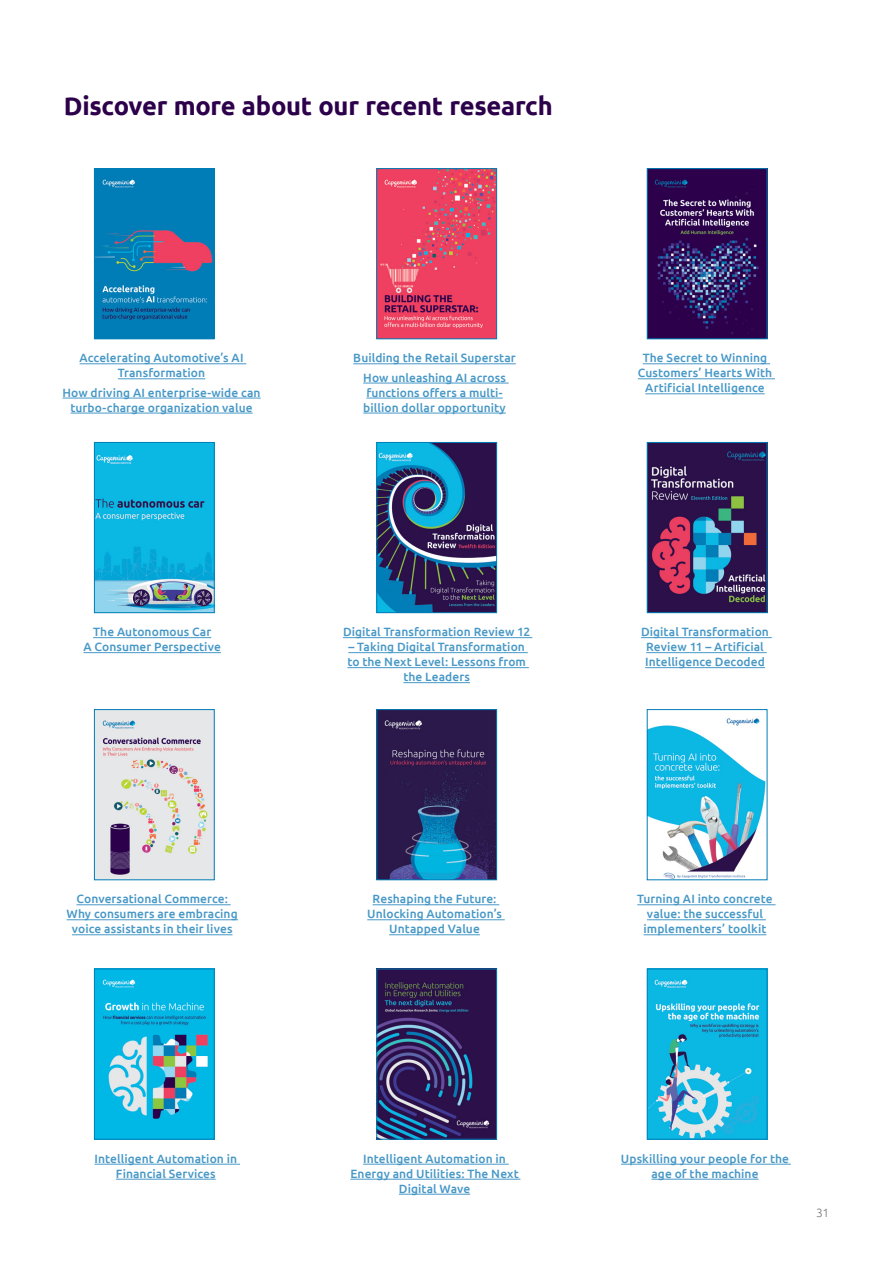
<style>
.page{position:relative;width:893px;height:1263px;background:#fff}
.page>*{position:absolute;margin:0;border:0;box-sizing:border-box;transform-origin:0 0}
.t1{font:700 25.5px "Ubuntu";letter-spacing:-.01em;color:#2c004b}
.t2{font:500 12px/15px "Ubuntu";letter-spacing:.005em;color:#4798c7;text-align:center}
.t3{font:300 12px "Ubuntu";color:#77787b}
</style>
<div class="page">
<img style="left:96px;top:170px;width:116px;height:167px">
<div style="left:94px;top:168px;width:120px;height:171px;border:1px solid #007db7"></div>
<img style="left:96px;top:444px;width:116px;height:167px">
<div style="left:94px;top:442px;width:120px;height:171px;border:1px solid #007db7"></div>
<img style="left:96px;top:711px;width:116px;height:167px">
<div style="left:94px;top:709px;width:120px;height:171px;border:1px solid #007db7"></div>
<img style="left:96px;top:971px;width:116px;height:166px">
<div style="left:94px;top:969px;width:120px;height:170px;border:1px solid #007db7"></div>
<img style="left:379px;top:170px;width:116px;height:167px">
<div style="left:377px;top:168px;width:120px;height:171px;border:1px solid #007db7"></div>
<img style="left:379px;top:444px;width:116px;height:167px">
<div style="left:377px;top:442px;width:120px;height:171px;border:1px solid #007db7"></div>
<img style="left:379px;top:711px;width:116px;height:167px">
<div style="left:377px;top:709px;width:120px;height:171px;border:1px solid #007db7"></div>
<img style="left:379px;top:971px;width:116px;height:166px">
<div style="left:377px;top:969px;width:120px;height:170px;border:1px solid #007db7"></div>
<img style="left:649px;top:170px;width:116px;height:167px">
<div style="left:647px;top:168px;width:120px;height:171px;border:1px solid #007db7"></div>
<img style="left:649px;top:444px;width:116px;height:167px">
<div style="left:647px;top:442px;width:120px;height:171px;border:1px solid #007db7"></div>
<img style="left:649px;top:718px;width:116px;height:160px">
<div style="left:647px;top:709px;width:120px;height:171px;border:1px solid #007db7"></div>
<img style="left:649px;top:971px;width:116px;height:166px">
<div style="left:647px;top:969px;width:120px;height:170px;border:1px solid #007db7"></div>
<hr style="left:80px;top:364px;width:166px;height:1px;background:#4798c7">
<hr style="left:118px;top:379px;width:87px;height:1px;background:#4798c7">
<hr style="left:63px;top:398px;width:198px;height:1px;background:#4798c7">
<hr style="left:71px;top:413px;width:182px;height:1px;background:#4798c7">
<hr style="left:93px;top:637px;width:118px;height:1px;background:#4798c7">
<hr style="left:83px;top:652px;width:138px;height:1px;background:#4798c7">
<hr style="left:77px;top:904px;width:154px;height:1px;background:#4798c7">
<hr style="left:67px;top:919px;width:171px;height:1px;background:#4798c7">
<hr style="left:72px;top:934px;width:160px;height:1px;background:#4798c7">
<hr style="left:94px;top:1164px;width:146px;height:1px;background:#4798c7">
<hr style="left:116px;top:1179px;width:100px;height:1px;background:#4798c7">
<hr style="left:353px;top:364px;width:163px;height:1px;background:#4798c7">
<hr style="left:363px;top:383px;width:146px;height:1px;background:#4798c7">
<hr style="left:366px;top:398px;width:137px;height:1px;background:#4798c7">
<hr style="left:363px;top:413px;width:143px;height:1px;background:#4798c7">
<hr style="left:343px;top:637px;width:189px;height:1px;background:#4798c7">
<hr style="left:348px;top:652px;width:180px;height:1px;background:#4798c7">
<hr style="left:347px;top:667px;width:182px;height:1px;background:#4798c7">
<hr style="left:403px;top:682px;width:67px;height:1px;background:#4798c7">
<hr style="left:373px;top:904px;width:126px;height:1px;background:#4798c7">
<hr style="left:367px;top:919px;width:138px;height:1px;background:#4798c7">
<hr style="left:389px;top:934px;width:91px;height:1px;background:#4798c7">
<hr style="left:363px;top:1164px;width:146px;height:1px;background:#4798c7">
<hr style="left:350px;top:1179px;width:170px;height:1px;background:#4798c7">
<hr style="left:399px;top:1194px;width:71px;height:1px;background:#4798c7">
<hr style="left:643px;top:364px;width:127px;height:1px;background:#4798c7">
<hr style="left:638px;top:379px;width:137px;height:1px;background:#4798c7">
<hr style="left:645px;top:394px;width:120px;height:1px;background:#4798c7">
<hr style="left:641px;top:637px;width:131px;height:1px;background:#4798c7">
<hr style="left:646px;top:652px;width:121px;height:1px;background:#4798c7">
<hr style="left:645px;top:667px;width:120px;height:1px;background:#4798c7">
<hr style="left:637px;top:904px;width:139px;height:1px;background:#4798c7">
<hr style="left:647px;top:919px;width:119px;height:1px;background:#4798c7">
<hr style="left:644px;top:934px;width:122px;height:1px;background:#4798c7">
<hr style="left:621px;top:1164px;width:170px;height:1px;background:#4798c7">
<hr style="left:651px;top:1179px;width:108px;height:1px;background:#4798c7">
<h1 class="t1" style="left:64px;top:91px;width:491px">Discover more about our recent research</h1>
<p class="t2" style="left:80px;top:350px;width:165px">Accelerating Automotive’s AI<br>Transformation</p>
<p class="t2" style="left:63px;top:384px;width:200px">How driving AI enterprise-wide can turbo-charge organization value</p>
<p class="t2" style="left:353px;top:348px;width:164px;line-height:19.2px">Building the Retail Superstar<br>How unleashing AI across</p>
<p class="t2" style="left:363px;top:384px;width:144px;text-align:left">functions offers a multi&shy;billion dollar opportunity</p>
<p class="t2" style="left:83px;top:624px;width:139px">The Autonomous Car<br>A Consumer Perspective</p>
<p class="t2" style="left:67px;top:891px;width:173px">Conversational Commerce:<br>Why consumers are embracing voice assistants in their lives</p>
<p class="t2" style="left:343px;top:624px;width:189px">Digital Transformation Review 12</p>
<p class="t2" style="left:347px;top:639px;width:180px">– Taking Digital Transformation to the Next Level: Lessons from the Leaders</p>
<p class="t2" style="left:367px;top:891px;width:136px">Reshaping the Future:<br>Unlocking Automation’s<br>Untapped Value</p>
<p class="t2" style="left:94px;top:1150px;width:144px">Intelligent Automation in<br>Financial Services</p>
<p class="t2" style="left:350px;top:1150px;width:170px">Intelligent Automation in<br>Energy and Utilities: The Next<br>Digital Wave</p>
<p class="t2" style="left:638px;top:350px;width:136px">The Secret to Winning<br>Customers’ Hearts With<br>Artificial Intelligence</p>
<p class="t2" style="left:641px;top:624px;width:129px">Digital Transformation<br>Review 11 – Artificial<br>Intelligence Decoded</p>
<p class="t2" style="left:637px;top:891px;width:137px">Turning AI into concrete value: the successful implementers’ toolkit</p>
<p class="t2" style="left:621px;top:1150px;width:170px">Upskilling your people for the age of the machine</p>
<p class="t3" style="left:816px;top:1205px;width:15px">31</p>
</div>
